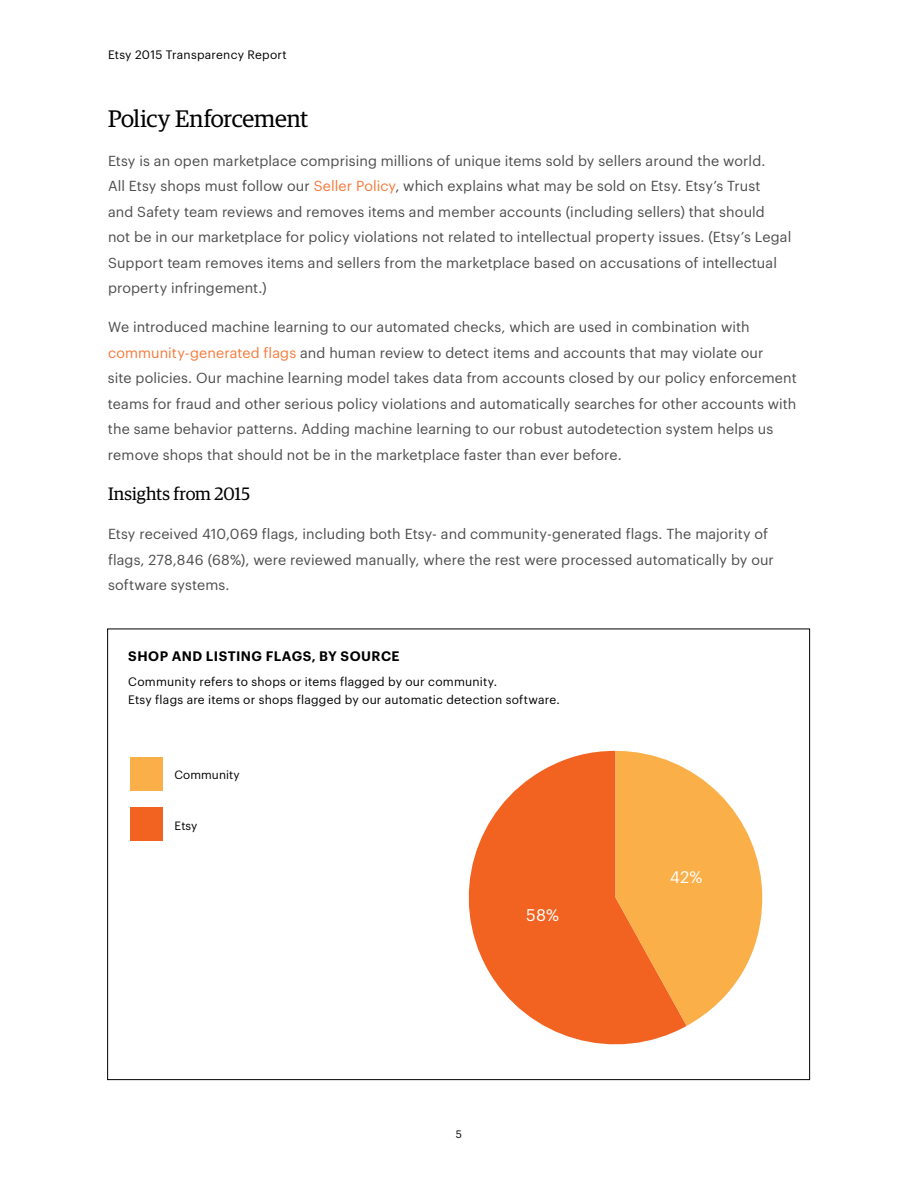
<style>
.page{position:relative;width:918px;height:1188px;background:#fff}
.page>*{position:absolute;margin:0;border:0;box-sizing:border-box;transform-origin:0 0}
.t1{font:24px "Guardian Egyp";letter-spacing:-.01em;color:#000}
.t2{font:18px "Guardian Egyp";color:#000}
.t3{font:16.5px "Graphik";color:#fff}
.t4{font:14.25px/25.5px "Graphik";letter-spacing:.01em;color:#4d4d4f}
.t5{font:600 13.5px "Graphik";letter-spacing:.035em;color:#000}
.t6{font:12px/18px "Graphik";letter-spacing:.02em;color:#000}
.t7{font:11.7px "Graphik";letter-spacing:.005em;color:#010101}
.t8{font:10.5px "Graphik";color:#000}
.s1{color:#f47a3b}
</style>
<div class="page">
<svg style="left:468px;top:751px;width:219px;height:294px;fill:#f26322"></svg>
<svg style="left:616px;top:751px;width:146px;height:275px"></svg>
<div style="left:130px;top:757px;width:32px;height:33px;background:#fbaf49"></div>
<div style="left:130px;top:807px;width:32px;height:34px;background:#f26322"></div>
<p class="t6" style="left:108px;top:45px;width:180px">Etsy 2015 Transparency Report</p>
<h1 class="t1" style="left:108px;top:102px;width:202px">Policy Enforcement</h1>
<p class="t4" style="left:108px;top:147px;width:685px">Etsy is an open marketplace comprising millions of unique items sold by sellers around the world.<br>All Etsy shops must follow our <span class="s1">Seller Policy</span>, which explains what may be sold on Etsy. Etsy’s Trust<br>and Safety team reviews and removes items and member accounts (including sellers) that should<br>not be in our marketplace for policy violations not related to intellectual property issues. (Etsy’s Legal Support team removes items and sellers from the marketplace based on accusations of intellectual property infringement.)</p>
<p class="t4" style="left:108px;top:313px;width:690px">We introduced machine learning to our automated checks, which are used in combination with <span class="s1">community-generated flags</span> and human review to detect items and accounts that may violate our<br>site policies. Our machine learning model takes data from accounts closed by our policy enforcement teams for fraud and other serious policy violations and automatically searches for other accounts with the same behavior patterns. Adding machine learning to our robust autodetection system helps us remove shops that should not be in the marketplace faster than ever before.</p>
<p class="t2" style="left:108px;top:482px;width:144px">Insights from 2015</p>
<p class="t4" style="left:108px;top:520px;width:667px">Etsy received 410,069 flags, including both Etsy- and community-generated flags. The majority of flags, 278,846 (68%), were reviewed manually, where the rest were processed automatically by our software systems.</p>
<p class="t5" style="left:128px;top:645px;width:273px">SHOP AND LISTING FLAGS, BY SOURCE</p>
<p class="t6" style="left:128px;top:672px;width:433px">Community refers to shops or items flagged by our community.<br>Etsy flags are items or shops flagged by our automatic detection software.</p>
<p class="t7" style="left:175px;top:766px;width:67px">Community</p>
<p class="t7" style="left:175px;top:817px;width:24px">Etsy</p>
<p class="t3" style="left:526px;top:902px;width:34px">58%</p>
<p class="t8" style="left:456px;top:1127px;width:8px">5</p>
<p class="t3" style="left:670px;top:865px;width:34px">42%</p>
</div>
